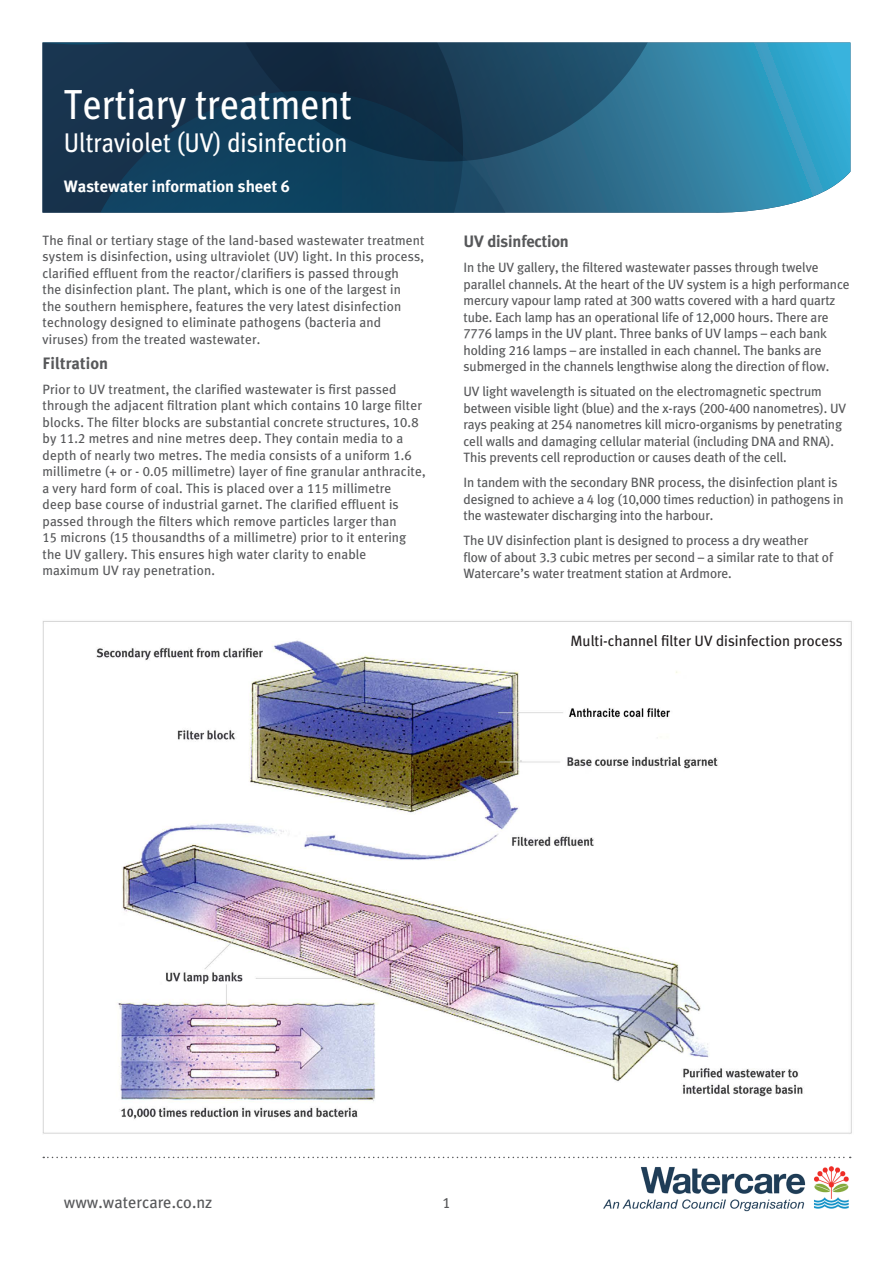
<style>
.page{position:relative;width:893px;height:1263px;background:#fff}
.page>*{position:absolute;margin:0;border:0;box-sizing:border-box;transform-origin:0 0}
.Pa0{font:42px "Meta Plus";color:#fff;scale:.9 1}
.Pa0-2{font:27px "Meta Plus";color:#fff;scale:.9 1}
.Pa0-3{font:700 16.5px "Meta Plus";color:#fff}
.Pa1{font:700 16.5px "Meta Plus";letter-spacing:-.01em;color:#57585a}
.Pa0-4{font:16.5px "Meta Plus";color:#57585a}
.t1{font:15px "Meta Plus";color:#231f20}
.Pa7{font:15px "Meta Plus Book Caps";color:#57585a}
.Pa0-5{font:13.5px/16.5px "Meta Plus";letter-spacing:-.01em;color:#57585a}
.Pa2{font:13.5px/16.5px "Meta Plus";letter-spacing:.01em;color:#57585a}
.Pa0-6{font:13.5px/16.5px "Meta Plus";letter-spacing:.01em;color:#57585a}
.Pa1-2{font:13.5px/16.5px "Meta Plus";letter-spacing:-.01em;color:#57585a}
.s1{font-family:"Meta Plus Bold Caps";font-weight:400}
.s2{font-family:"Meta Plus Book Caps"}
</style>
<div class="page">
<svg style="left:532px;top:43px;width:318px;height:170px;background:#3a91b2"></svg>
<div style="left:43px;top:44px;width:174px;height:169px;background:#18344e"></div>
<svg style="left:74px;top:91px;width:458px;height:122px;background:#143f5b"></svg>
<svg style="left:43px;top:43px;width:174px;height:1px"></svg>
<svg style="left:217px;top:43px;width:459px;height:119px;background:#1a445e"></svg>
<img style="left:43px;top:621px;width:809px;height:513px">
<img style="left:604px;top:1166px;width:245px;height:46px">
<svg style="left:43px;top:1157px;width:808px;height:1px"></svg>
<p class="Pa0" style="left:64px;top:80px;width:322px">Tertiary treatment</p>
<p class="Pa0-2" style="left:64px;top:127px;width:317px">Ultraviolet (UV) disinfection</p>
<p class="Pa0-3" style="left:64px;top:177px;width:227px">Wastewater information sheet <span class="s1">6</span></p>
<p class="Pa0-6" style="left:43px;top:232px;width:384px">The final or tertiary stage of the land-based wastewater treatment system is disinfection, using ultraviolet (UV) light. In this process, clarified effluent from the reactor/clarifiers is passed through<br>the disinfection plant. The plant, which is one of the largest in<br>the southern hemisphere, features the very latest disinfection technology designed to eliminate pathogens (bacteria and viruses) from the treated wastewater.</p>
<p class="Pa1" style="left:43px;top:353px;width:67px">Filtration</p>
<p class="Pa2" style="left:43px;top:381px;width:385px">Prior to UV treatment, the clarified wastewater is first passed through the adjacent filtration plant which contains <span class="s2">10</span> large filter blocks. The filter blocks are substantial concrete structures, <span class="s2">10.8 </span>by <span class="s2">11.2</span> metres and nine metres deep. They contain media to a depth of nearly two metres. The media consists of a uniform <span class="s2">1.6 </span>millimetre (+ or - <span class="s2">0.05</span> millimetre) layer of fine granular anthracite, a very hard form of coal. This is placed over a <span class="s2">115</span> millimetre<br>deep base course of industrial garnet. The clarified effluent is passed through the filters which remove particles larger than<br><span class="s2">15</span> microns (<span class="s2">15</span> thousandths of a millimetre) prior to it entering the UV gallery. This ensures high water clarity to enable maximum UV ray penetration.</p>
<p class="Pa1" style="left:463px;top:232px;width:107px">UV disinfection</p>
<p class="Pa0-5" style="left:463px;top:259px;width:388px">In the UV gallery, the filtered wastewater passes through twelve parallel channels. At the heart of the UV system is a high performance mercury vapour lamp rated at <span class="s2">300</span> watts covered with a hard quartz tube. Each lamp has an operational life of <span class="s2">12,000</span> hours. There are <span class="s2">7776</span> lamps in the UV plant. Three banks of UV lamps – each bank holding <span class="s2">216</span> lamps – are installed in each channel. The banks are submerged in the channels lengthwise along the direction of flow.</p>
<p class="Pa0-5" style="left:463px;top:383px;width:384px">UV light wavelength is situated on the electromagnetic spectrum between visible light (blue) and the x-rays (<span class="s2">200-400</span> nanometres). UV rays peaking at <span class="s2">254</span> nanometres kill micro-organisms by penetrating cell walls and damaging cellular material (including DNA and RNA).<br>This prevents cell reproduction or causes death of the cell.</p>
<p class="Pa0-5" style="left:463px;top:474px;width:382px">In tandem with the secondary BNR process, the disinfection plant is designed to achieve a <span class="s2">4</span> log (<span class="s2">10,000</span> times reduction) in pathogens in the wastewater discharging into the harbour.</p>
<p class="Pa1-2" style="left:463px;top:532px;width:371px">The UV disinfection plant is designed to process a dry weather flow of about <span class="s2">3.3</span> cubic metres per second – a similar rate to that of<br>Watercare’s water treatment station at Ardmore.</p>
<p class="t1" style="left:570px;top:632px;width:274px">Multi-channel filter UV disinfection process</p>
<p class="Pa0-4" style="left:64px;top:1193px;width:150px">www.watercare.co.nz</p>
<p class="Pa7" style="left:442px;top:1194px;width:10px">1</p>
</div>
